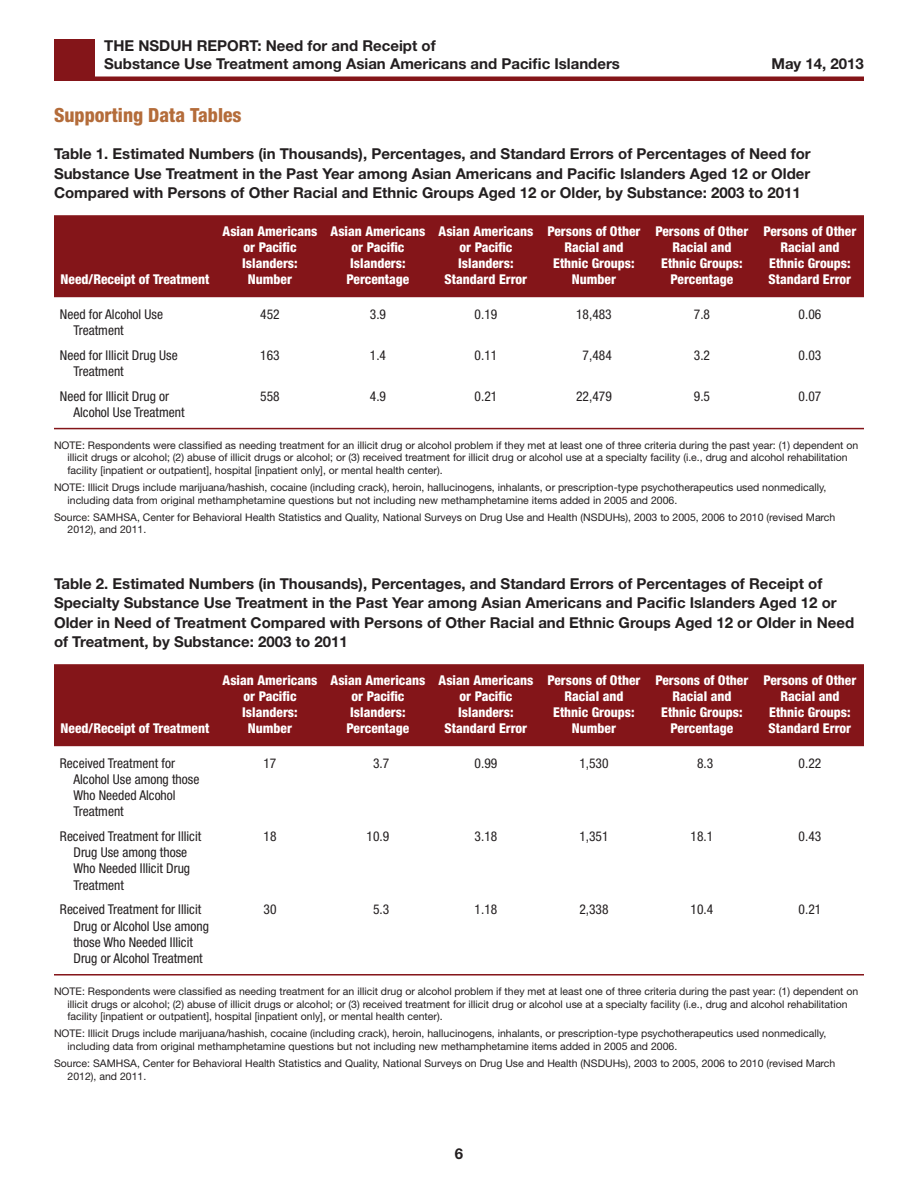
<style>
.page{position:relative;width:918px;height:1188px;background:#fff}
.page>*{position:absolute;margin:0;border:0;box-sizing:border-box;transform-origin:0 0}
.t1{font:800 condensed 19.5px "Helvetica Neue LT Std";color:#b46c3a}
.t2{font:700 15px/19.5px "Helvetica Neue LT Std";color:#231f20}
.t3{font:800 condensed 13.5px/16.2px "Helvetica Neue LT Std";color:#fff;text-align:center}
.t4{font:condensed 13.5px/16.2px "Helvetica Neue LT Std";color:#231f20}
.t5{font:10.5px/12.6px "Helvetica Neue LT Std";color:#231f20}
</style>
<div class="page">
<div style="left:54px;top:40px;width:40px;height:37px;background:#841519"></div>
<div style="left:54px;top:76px;width:810px;height:5px;background:#841519"></div>
<hr style="left:54px;top:428px;width:810px;height:1px;background:#841519">
<hr style="left:54px;top:974px;width:810px;height:2px;background:#841519">
<div style="left:54px;top:215px;width:810px;height:82px;background:#841519"></div>
<div style="left:54px;top:664px;width:810px;height:82px;background:#841519"></div>
<h2 class="t2" style="left:104px;top:37px;width:517px;line-height:18px">THE NSDUH REPORT: Need for and Receipt of<br>Substance Use Treatment among Asian Americans and Pacific Islanders</h2>
<h2 class="t2" style="left:771px;top:53px;width:94px">May 14, 2013</h2>
<h1 class="t1" style="left:54px;top:103px;width:189px">Supporting Data Tables</h1>
<p class="t2" style="left:54px;top:144px;width:758px;text-align:justify">Table 1. Estimated Numbers (in Thousands), Percentages, and Standard Errors of Percentages of Need for Substance Use Treatment in the Past Year among Asian Americans and Pacific Islanders Aged 12 or Older Compared with Persons of Other Racial and Ethnic Groups Aged 12 or Older, by Substance: 2003 to 2011</p>
<p class="t3" style="left:61px;top:271px;width:150px">Need/Receipt of Treatment</p>
<p class="t3" style="left:223px;top:223px;width:96px">Asian Americans or Pacific<br>Islanders:<br>Number</p>
<p class="t3" style="left:331px;top:223px;width:96px">Asian Americans or Pacific<br>Islanders:<br>Percentage</p>
<p class="t3" style="left:439px;top:223px;width:96px">Asian Americans or Pacific<br>Islanders:<br>Standard Error</p>
<p class="t3" style="left:547px;top:223px;width:95px">Persons of Other<br>Racial and<br>Ethnic Groups:<br>Number</p>
<p class="t3" style="left:655px;top:223px;width:95px">Persons of Other<br>Racial and<br>Ethnic Groups:<br>Percentage</p>
<p class="t3" style="left:763px;top:223px;width:95px">Persons of Other<br>Racial and<br>Ethnic Groups:<br>Standard Error</p>
<p class="t4" style="left:73px;top:306px;width:91px;text-indent:-14px">Need for Alcohol Use<br>Treatment</p>
<p class="t4" style="left:260px;top:306px;width:21px">452</p>
<p class="t4" style="left:370px;top:306px;width:18px">3.9</p>
<p class="t4" style="left:475px;top:306px;width:24px">0.19</p>
<p class="t4" style="left:576px;top:306px;width:37px">18,483</p>
<p class="t4" style="left:694px;top:306px;width:18px">7.8</p>
<p class="t4" style="left:799px;top:306px;width:24px">0.06</p>
<p class="t4" style="left:73px;top:347px;width:106px;text-indent:-14px">Need for Illicit Drug Use<br>Treatment</p>
<p class="t4" style="left:260px;top:347px;width:21px">163</p>
<p class="t4" style="left:370px;top:347px;width:18px">1.4</p>
<p class="t4" style="left:475px;top:347px;width:24px">0.11</p>
<p class="t4" style="left:583px;top:347px;width:31px">7,484</p>
<p class="t4" style="left:694px;top:347px;width:18px">3.2</p>
<p class="t4" style="left:799px;top:347px;width:24px">0.03</p>
<p class="t4" style="left:73px;top:388px;width:113px;text-indent:-14px">Need for Illicit Drug or<br>Alcohol Use Treatment</p>
<p class="t4" style="left:260px;top:388px;width:21px">558</p>
<p class="t4" style="left:370px;top:388px;width:18px">4.9</p>
<p class="t4" style="left:475px;top:388px;width:24px">0.21</p>
<p class="t4" style="left:576px;top:388px;width:37px">22,479</p>
<p class="t4" style="left:694px;top:388px;width:18px">9.5</p>
<p class="t4" style="left:799px;top:388px;width:24px">0.07</p>
<p class="t5" style="left:68px;top:439px;width:792px;text-indent:-14px">NOTE: Respondents were classified as needing treatment for an illicit drug or alcohol problem if they met at least one of three criteria during the past year: (1) dependent on illicit drugs or alcohol; (2) abuse of illicit drugs or alcohol; or (3) received treatment for illicit drug or alcohol use at a specialty facility (i.e., drug and alcohol rehabilitation facility [inpatient or outpatient], hospital [inpatient only], or mental health center).</p>
<p class="t5" style="left:68px;top:481px;width:760px;text-indent:-14px">NOTE: Illicit Drugs include marijuana/hashish, cocaine (including crack), heroin, hallucinogens, inhalants, or prescription-type psychotherapeutics used nonmedically, including data from original methamphetamine questions but not including new methamphetamine items added in 2005 and 2006.</p>
<p class="t5" style="left:68px;top:511px;width:769px;text-indent:-14px">Source: SAMHSA, Center for Behavioral Health Statistics and Quality, National Surveys on Drug Use and Health (NSDUHs), 2003 to 2005, 2006 to 2010 (revised March<br>2012), and 2011.</p>
<p class="t2" style="left:54px;top:573px;width:802px">Table 2. Estimated Numbers (in Thousands), Percentages, and Standard Errors of Percentages of Receipt of Specialty Substance Use Treatment in the Past Year among Asian Americans and Pacific Islanders Aged 12 or Older in Need of Treatment Compared with Persons of Other Racial and Ethnic Groups Aged 12 or Older in Need of Treatment, by Substance: 2003 to 2011</p>
<p class="t3" style="left:61px;top:720px;width:150px">Need/Receipt of Treatment</p>
<p class="t3" style="left:223px;top:672px;width:96px">Asian Americans or Pacific<br>Islanders:<br>Number</p>
<p class="t3" style="left:331px;top:672px;width:96px">Asian Americans or Pacific<br>Islanders:<br>Percentage</p>
<p class="t3" style="left:439px;top:672px;width:96px">Asian Americans or Pacific<br>Islanders:<br>Standard Error</p>
<p class="t3" style="left:547px;top:672px;width:95px">Persons of Other<br>Racial and<br>Ethnic Groups:<br>Number</p>
<p class="t3" style="left:655px;top:672px;width:95px">Persons of Other<br>Racial and<br>Ethnic Groups:<br>Percentage</p>
<p class="t3" style="left:763px;top:672px;width:95px">Persons of Other<br>Racial and<br>Ethnic Groups:<br>Standard Error</p>
<p class="t4" style="left:73px;top:755px;width:127px;text-indent:-14px">Received Treatment for<br>Alcohol Use among those<br>Who Needed Alcohol<br>Treatment</p>
<p class="t4" style="left:263px;top:755px;width:14px">17</p>
<p class="t4" style="left:373px;top:755px;width:18px">3.7</p>
<p class="t4" style="left:475px;top:755px;width:24px">0.99</p>
<p class="t4" style="left:579px;top:755px;width:31px">1,530</p>
<p class="t4" style="left:697px;top:755px;width:18px">8.3</p>
<p class="t4" style="left:799px;top:755px;width:24px">0.22</p>
<p class="t4" style="left:73px;top:828px;width:129px;text-indent:-14px">Received Treatment for Illicit<br>Drug Use among those<br>Who Needed Illicit Drug<br>Treatment</p>
<p class="t4" style="left:264px;top:828px;width:14px">18</p>
<p class="t4" style="left:367px;top:828px;width:24px">10.9</p>
<p class="t4" style="left:475px;top:828px;width:24px">3.18</p>
<p class="t4" style="left:579px;top:828px;width:31px">1,351</p>
<p class="t4" style="left:691px;top:828px;width:24px">18.1</p>
<p class="t4" style="left:799px;top:828px;width:24px">0.43</p>
<p class="t4" style="left:73px;top:901px;width:137px;text-indent:-14px">Received Treatment for Illicit<br>Drug or Alcohol Use among those Who Needed Illicit<br>Drug or Alcohol Treatment</p>
<p class="t4" style="left:264px;top:901px;width:14px">30</p>
<p class="t4" style="left:373px;top:901px;width:18px">5.3</p>
<p class="t4" style="left:475px;top:901px;width:24px">1.18</p>
<p class="t4" style="left:579px;top:901px;width:31px">2,338</p>
<p class="t4" style="left:691px;top:901px;width:24px">10.4</p>
<p class="t4" style="left:799px;top:901px;width:24px">0.21</p>
<p class="t5" style="left:68px;top:985px;width:792px;text-indent:-14px">NOTE: Respondents were classified as needing treatment for an illicit drug or alcohol problem if they met at least one of three criteria during the past year: (1) dependent on illicit drugs or alcohol; (2) abuse of illicit drugs or alcohol; or (3) received treatment for illicit drug or alcohol use at a specialty facility (i.e., drug and alcohol rehabilitation facility [inpatient or outpatient], hospital [inpatient only], or mental health center).</p>
<p class="t5" style="left:68px;top:1027px;width:760px;text-indent:-14px">NOTE: Illicit Drugs include marijuana/hashish, cocaine (including crack), heroin, hallucinogens, inhalants, or prescription-type psychotherapeutics used nonmedically, including data from original methamphetamine questions but not including new methamphetamine items added in 2005 and 2006.</p>
<p class="t5" style="left:68px;top:1057px;width:769px;text-indent:-14px">Source: SAMHSA, Center for Behavioral Health Statistics and Quality, National Surveys on Drug Use and Health (NSDUHs), 2003 to 2005, 2006 to 2010 (revised March<br>2012), and 2011.</p>
<h2 class="t2" style="left:455px;top:1144px;width:10px">6</h2>
</div>
